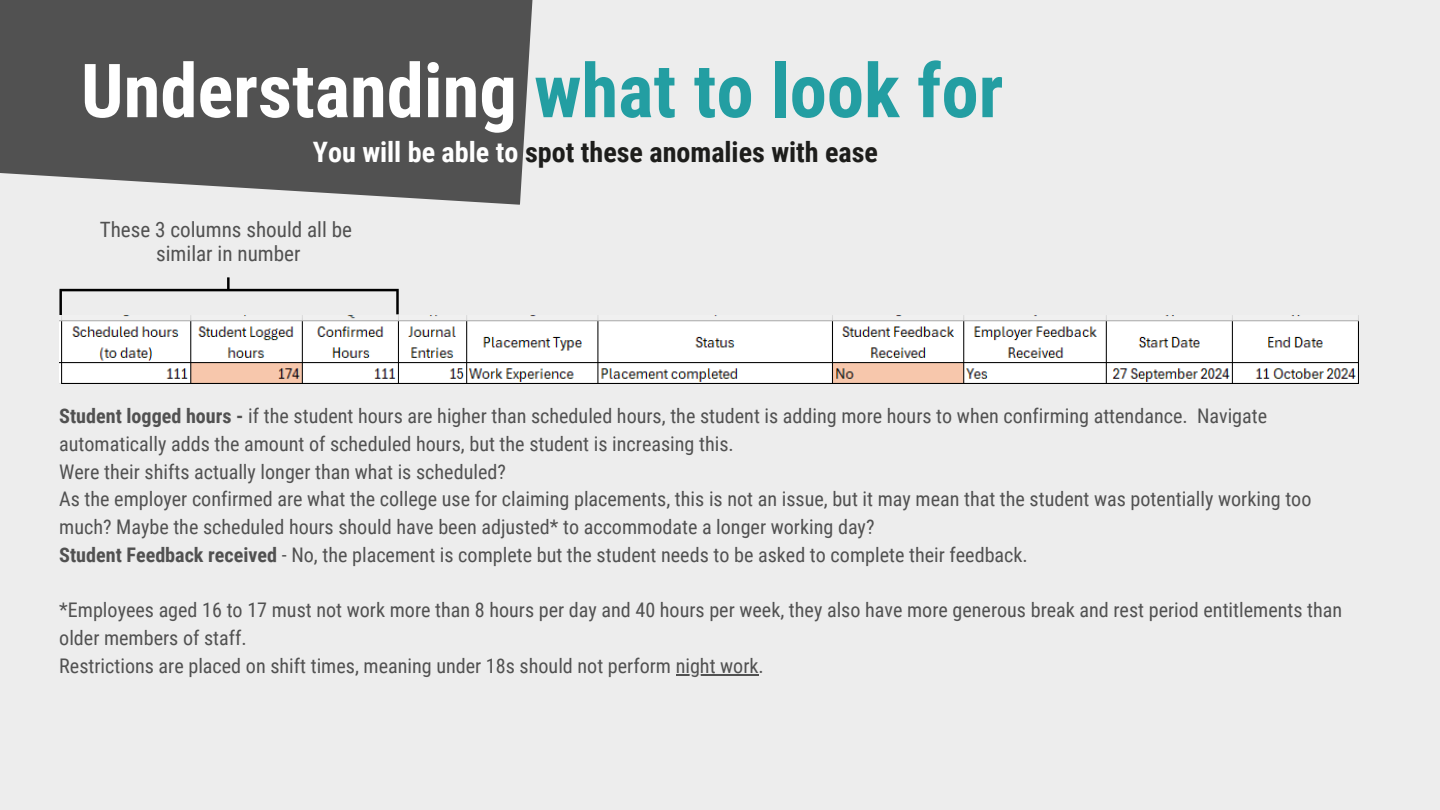
<style>
.page{position:relative;width:1440px;height:810px;background:#ededed}
.page>*{position:absolute;margin:0;border:0;box-sizing:border-box;transform-origin:0 0}
.t1{font:700 74.7px "Roboto Condensed";color:#fff}
.t2{font:700 28.1px "Roboto Condensed";color:#1d1d1b}
.t3{font:21.1px "Roboto Condensed";color:#515151}
.t4{font:20.1px/27.8px "Roboto Condensed";color:#515151}
.s1{color:#239ea2}
.s2{color:#fff}
.s3{font-weight:700}
</style>
<div class="page">
<svg style="left:0;top:0;width:533px;height:205px;fill:#515151"></svg>
<svg style="left:59px;top:277px;width:340px;height:38px"></svg>
<img style="left:59px;top:315px;width:1300px;height:69px">
<hr style="left:676px;top:674px;width:83px;height:2px;background:#515151">
<p class="t1" style="left:81px;top:48px;width:924px">Understanding <span class="s1">what to look for</span></p>
<h1 class="t2" style="left:313px;top:136px;width:567px"><span class="s2">You will be able to</span> spot these anomalies with ease</h1>
<p class="t3" style="left:100px;top:217px;width:254px">These 3 columns should all be</p>
<p class="t3" style="left:156px;top:242px;width:146px">similar in number</p>
<h2 class="t4" style="left:59px;top:402px;width:1209px"><span class="s3">Student logged hours -</span> if the student hours are higher than scheduled hours, the student is adding more hours to when confirming attendance. Navigate automatically adds the amount of scheduled hours, but the student is increasing this.</h2>
<p class="t4" style="left:59px;top:458px;width:448px">Were their shifts actually longer than what is scheduled?</p>
<p class="t4" style="left:59px;top:486px;width:1254px">As the employer confirmed are what the college use for claiming placements, this is not an issue, but it may mean that the student was potentially working too much? Maybe the scheduled hours should have been adjusted* to accommodate a longer working day?</p>
<p class="t4" style="left:59px;top:541px;width:970px"><span class="s3">Student Feedback received</span> - No, the placement is complete but the student needs to be asked to complete their feedback.</p>
<p class="t4" style="left:59px;top:597px;width:1284px">*Employees aged 16 to 17 must not work more than 8 hours per day and 40 hours per week, they also have more generous break and rest period entitlements than older members of staff.</p>
<p class="t4" style="left:59px;top:652px;width:706px">Restrictions are placed on shift times, meaning under 18s should not perform night work.</p>
</div>
